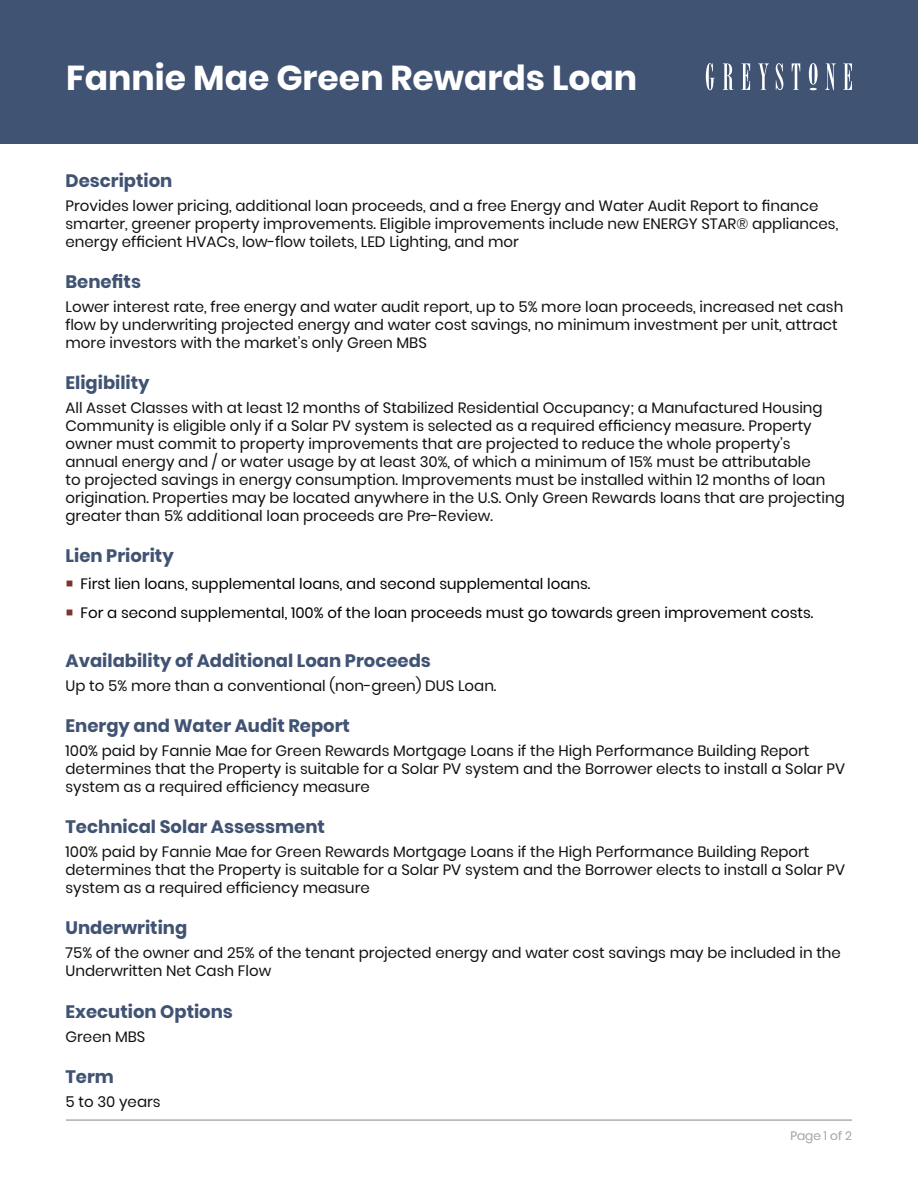
<style>
.page{position:relative;width:918px;height:1188px;background:#fff}
.page>*{position:absolute;margin:0;border:0;box-sizing:border-box;transform-origin:0 0}
.t1{font:700 34.5px "Poppins";color:#fff}
.t2{font:700 18px "Poppins";color:#405373}
.t3{font:15px/18px "Poppins";color:#111}
.t4{font:15px/28.5px "Poppins";color:#000}
.t5{font:300 12px "Poppins";color:#b3acac}
</style>
<div class="page">
<div style="left:0;top:0;width:918px;height:144px;background:#405373"></div>
<hr style="left:66px;top:1120px;width:786px;height:1px;background:#b3acac">
<svg style="left:706px;top:63px;width:146px;height:27px"></svg>
<h1 class="t1" style="left:66px;top:58px;width:573px">Fannie Mae Green Rewards Loan</h1>
<p class="t2" style="left:66px;top:170px;width:108px">Description</p>
<p class="t3" style="left:66px;top:196px;width:774px">Provides lower pricing, additional loan proceeds, and a free Energy and Water Audit Report to finance smarter, greener property improvements. Eligible improvements include new ENERGY STAR® appliances, energy efficient HVACs, low-flow toilets, LED Lighting, and mor</p>
<p class="t2" style="left:66px;top:271px;width:77px">Benefits</p>
<p class="t3" style="left:66px;top:298px;width:779px">Lower interest rate, free energy and water audit report, up to 5% more loan proceeds, increased net cash flow by underwriting projected energy and water cost savings, no minimum investment per unit, attract more investors with the market’s only Green MBS</p>
<p class="t2" style="left:66px;top:372px;width:86px">Eligibility</p>
<p class="t3" style="left:66px;top:399px;width:781px">All Asset Classes with at least 12 months of Stabilized Residential Occupancy; a Manufactured Housing Community is eligible only if a Solar PV system is selected as a required efficiency measure. Property owner must commit to property improvements that are projected to reduce the whole property’s annual energy and / or water usage by at least 30%, of which a minimum of 15% must be attributable<br>to projected savings in energy consumption. Improvements must be installed within 12 months of loan origination. Properties may be located anywhere in the U.S. Only Green Rewards loans that are projecting greater than 5% additional loan proceeds are Pre-Review.</p>
<p class="t2" style="left:66px;top:546px;width:110px">Lien Priority</p>
<p class="t4" style="left:81px;top:570px;width:734px">First lien loans, supplemental loans, and second supplemental loans.<br>For a second supplemental, 100% of the loan proceeds must go towards green improvement costs.</p>
<p class="t2" style="left:66px;top:650px;width:367px">Availability of Additional Loan Proceeds</p>
<p class="t3" style="left:66px;top:676px;width:433px">Up to 5% more than a conventional (non-green) DUS Loan.</p>
<p class="t2" style="left:66px;top:715px;width:286px">Energy and Water Audit Report</p>
<p class="t3" style="left:66px;top:742px;width:781px">100% paid by Fannie Mae for Green Rewards Mortgage Loans if the High Performance Building Report determines that the Property is suitable for a Solar PV system and the Borrower elects to install a Solar PV system as a required efficiency measure</p>
<p class="t2" style="left:66px;top:816px;width:261px">Technical Solar Assessment</p>
<p class="t3" style="left:66px;top:843px;width:781px">100% paid by Fannie Mae for Green Rewards Mortgage Loans if the High Performance Building Report determines that the Property is suitable for a Solar PV system and the Borrower elects to install a Solar PV system as a required efficiency measure</p>
<p class="t2" style="left:66px;top:918px;width:123px">Underwriting</p>
<p class="t3" style="left:66px;top:944px;width:777px">75% of the owner and 25% of the tenant projected energy and water cost savings may be included in the<br>Underwritten Net Cash Flow</p>
<p class="t2" style="left:66px;top:1001px;width:169px">Execution Options</p>
<p class="t3" style="left:66px;top:1027px;width:81px">Green MBS</p>
<p class="t2" style="left:66px;top:1066px;width:50px">Term</p>
<p class="t3" style="left:66px;top:1093px;width:97px">5 to 30 years</p>
<p class="t5" style="left:791px;top:1129px;width:63px">Page 1 of 2</p>
</div>
